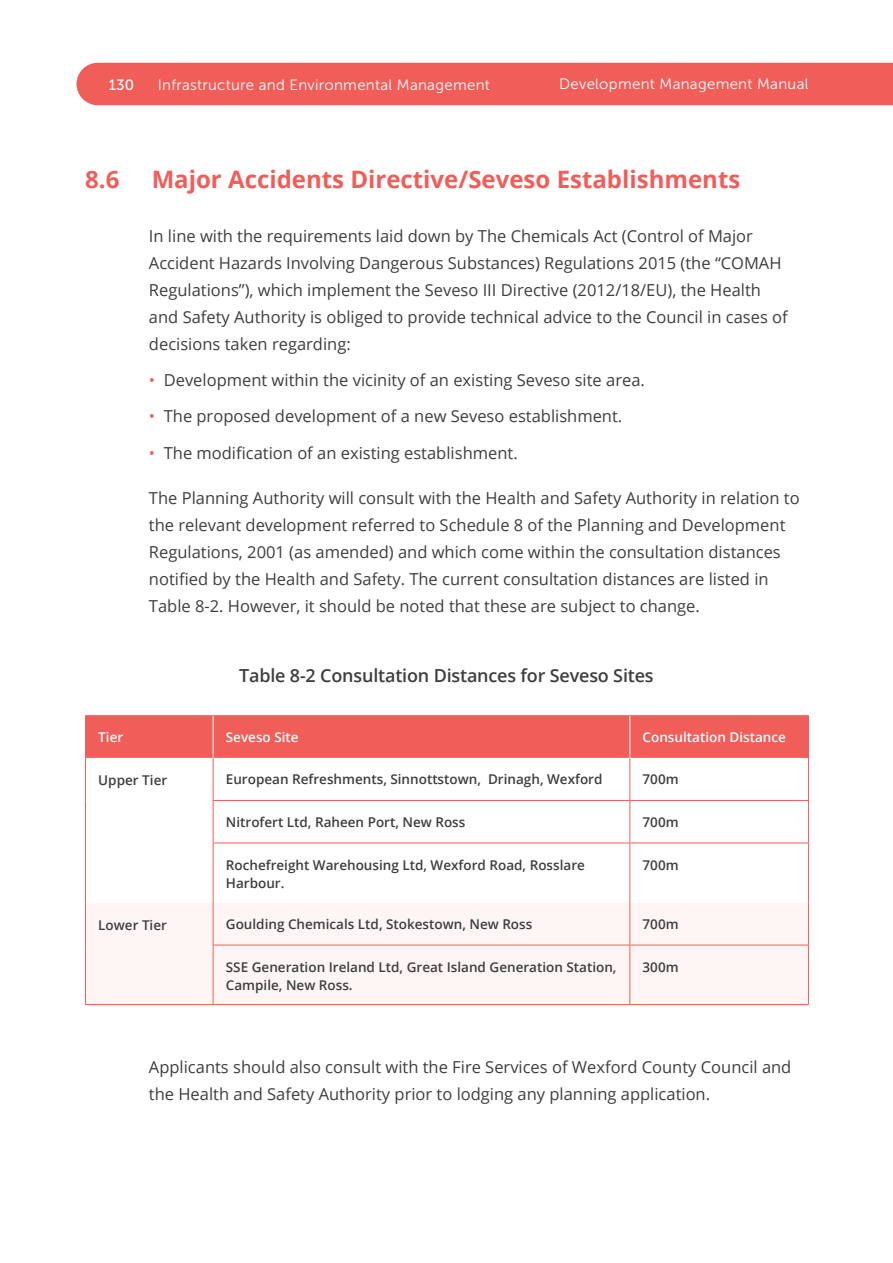
<style>
.page{position:relative;width:893px;height:1263px;background:#fff}
.page>*{position:absolute;margin:0;border:0;box-sizing:border-box;transform-origin:0 0}
.t1{font:700 24px "Open Sans";color:#f15e59}
.t2{font:600 18px "Open Sans";letter-spacing:-.01em;color:#3e3e3f}
.t3{font:16.5px/27px "Open Sans";color:#3e3e3f}
.t4{font:15px "Museo Sans 300";letter-spacing:.02em;color:#fff}
.t5{font:15px "Museo Sans 500";color:#fff}
.t6{font:600 13.5px/18px "Open Sans";color:#3e3e3f}
.t7{font:600 13.5px "Open Sans";color:#fff}
.s1{color:#f15e59}
</style>
<div class="page">
<div style="left:77px;top:63px;width:816px;height:42px;background:#f15e59"></div>
<div style="left:86px;top:716px;width:722px;height:42px;background:#f15e59"></div>
<svg style="left:212px;top:758px;width:596px;height:144px"></svg>
<div style="left:86px;top:902px;width:722px;height:102px;background:#fef6f5"></div>
<hr style="left:213px;top:716px;width:1px;height:42px;background:#fff">
<hr style="left:629px;top:716px;width:1px;height:42px;background:#fff">
<hr style="left:85px;top:716px;width:1px;height:42px;background:#f15e59">
<hr style="left:808px;top:716px;width:1px;height:42px;background:#f15e59">
<hr style="left:85px;top:758px;width:1px;height:42px;background:#f15e59">
<hr style="left:213px;top:758px;width:1px;height:42px;background:#f15e59">
<hr style="left:85px;top:800px;width:1px;height:43px;background:#f15e59">
<hr style="left:213px;top:801px;width:1px;height:42px;background:#f15e59">
<hr style="left:85px;top:843px;width:1px;height:59px;background:#f15e59">
<hr style="left:213px;top:843px;width:1px;height:59px;background:#f15e59">
<hr style="left:85px;top:902px;width:1px;height:43px;background:#f15e59">
<hr style="left:213px;top:902px;width:1px;height:43px;background:#f15e59">
<hr style="left:85px;top:945px;width:1px;height:59px;background:#f15e59">
<hr style="left:213px;top:945px;width:1px;height:59px;background:#f15e59">
<hr style="left:629px;top:758px;width:1px;height:42px;background:#f15e59">
<hr style="left:629px;top:801px;width:1px;height:42px;background:#f15e59">
<hr style="left:629px;top:843px;width:1px;height:59px;background:#f15e59">
<hr style="left:629px;top:902px;width:1px;height:43px;background:#f15e59">
<hr style="left:629px;top:945px;width:1px;height:59px;background:#f15e59">
<hr style="left:808px;top:758px;width:1px;height:42px;background:#f15e59">
<hr style="left:808px;top:801px;width:1px;height:42px;background:#f15e59">
<hr style="left:808px;top:843px;width:1px;height:59px;background:#f15e59">
<hr style="left:808px;top:902px;width:1px;height:43px;background:#f15e59">
<hr style="left:808px;top:945px;width:1px;height:59px;background:#f15e59">
<hr style="left:213px;top:800px;width:417px;height:1px;background:#f15e59">
<hr style="left:630px;top:800px;width:179px;height:1px;background:#f15e59">
<hr style="left:213px;top:843px;width:417px;height:1px;background:#f15e59">
<hr style="left:630px;top:843px;width:179px;height:1px;background:#f15e59">
<hr style="left:213px;top:945px;width:417px;height:1px;background:#f15e59">
<hr style="left:630px;top:945px;width:179px;height:1px;background:#f15e59">
<hr style="left:85px;top:1004px;width:128px;height:1px;background:#f15e59">
<hr style="left:213px;top:1004px;width:417px;height:1px;background:#f15e59">
<hr style="left:630px;top:1004px;width:179px;height:1px;background:#f15e59">
<hr style="left:85px;top:715px;width:128px;height:1px;background:#f16b8a">
<hr style="left:213px;top:715px;width:417px;height:1px;background:#f16b8a">
<hr style="left:630px;top:715px;width:179px;height:1px;background:#f16b8a">
<p class="t5" style="left:109px;top:77px;width:27px">130</p>
<p class="t4" style="left:158px;top:77px;width:334px">Infrastructure and Environmental Management</p>
<p class="t4" style="left:559px;top:76px;width:251px">Development Management Manual</p>
<p class="t1" style="left:85px;top:163px;width:36px">8.6</p>
<p class="t1" style="left:152px;top:163px;width:590px">Major Accidents Directive/Seveso Establishments</p>
<p class="t3" style="left:149px;top:223px;width:640px">In line with the requirements laid down by The Chemicals Act (Control of Major Accident Hazards Involving Dangerous Substances) Regulations 2015 (the “COMAH Regulations”), which implement the Seveso III Directive (2012/18/EU), the Health and Safety Authority is obliged to provide technical advice to the Council in cases of decisions taken regarding:</p>
<p class="t3" style="left:149px;top:367px;width:497px"><span class="s1">•</span> Development within the vicinity of an existing Seveso site area.</p>
<p class="t3" style="left:149px;top:403px;width:475px"><span class="s1">•</span> The proposed development of a new Seveso establishment.</p>
<p class="t3" style="left:149px;top:439px;width:370px"><span class="s1">•</span> The modification of an existing establishment.</p>
<p class="t3" style="left:149px;top:484px;width:652px">The Planning Authority will consult with the Health and Safety Authority in relation to the relevant development referred to Schedule 8 of the Planning and Development Regulations, 2001 (as amended) and which come within the consultation distances notified by the Health and Safety. The current consultation distances are listed in Table 8-2. However, it should be noted that these are subject to change.</p>
<p class="t2" style="left:239px;top:664px;width:416px">Table 8-2 Consultation Distances for Seveso Sites</p>
<p class="t7" style="left:98px;top:728px;width:27px">Tier</p>
<p class="t7" style="left:226px;top:728px;width:74px">Seveso Site</p>
<p class="t7" style="left:643px;top:728px;width:145px">Consultation Distance</p>
<p class="t6" style="left:98px;top:771px;width:70px">Upper Tier</p>
<p class="t6" style="left:226px;top:770px;width:378px">European Refreshments, Sinnottstown, Drinagh, Wexford</p>
<p class="t6" style="left:643px;top:770px;width:38px">700m</p>
<p class="t6" style="left:226px;top:813px;width:241px">Nitrofert Ltd, Raheen Port, New Ross</p>
<p class="t6" style="left:643px;top:813px;width:38px">700m</p>
<p class="t6" style="left:226px;top:856px;width:361px">Rochefreight Warehousing Ltd, Wexford Road, Rosslare<br>Harbour.</p>
<p class="t6" style="left:643px;top:856px;width:38px">700m</p>
<p class="t6" style="left:98px;top:916px;width:70px">Lower Tier</p>
<p class="t6" style="left:226px;top:914px;width:308px">Goulding Chemicals Ltd, Stokestown, New Ross</p>
<p class="t6" style="left:643px;top:914px;width:38px">700m</p>
<p class="t6" style="left:226px;top:958px;width:392px">SSE Generation Ireland Ltd, Great Island Generation Station,<br>Campile, New Ross.</p>
<p class="t6" style="left:643px;top:958px;width:38px">300m</p>
<p class="t3" style="left:149px;top:1053px;width:644px">Applicants should also consult with the Fire Services of Wexford County Council and the Health and Safety Authority prior to lodging any planning application.</p>
</div>
